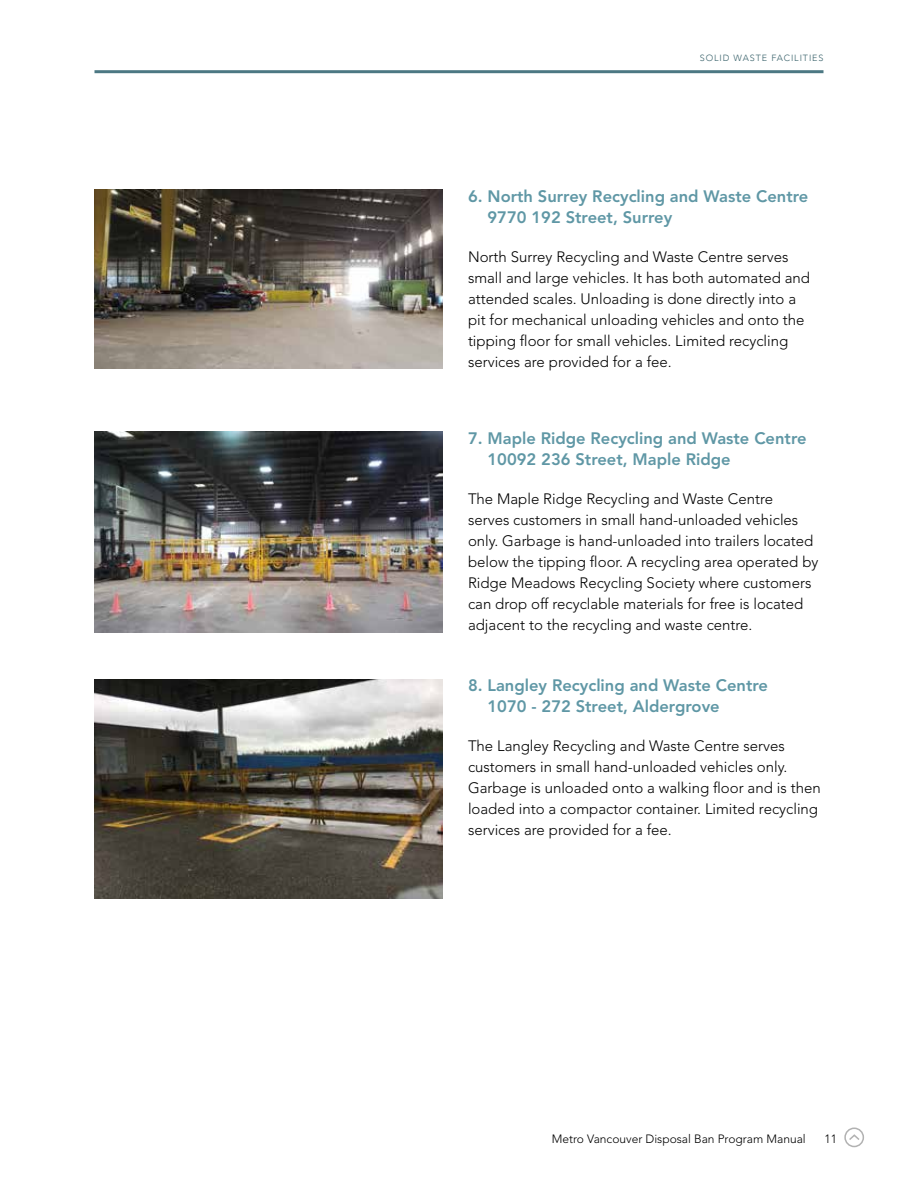
<style>
.page{position:relative;width:918px;height:1188px;background:#fff}
.page>*{position:absolute;margin:0;border:0;box-sizing:border-box;transform-origin:0 0}
.t1{font:800 16.5px/21px "Avenir LT Std";color:#5f97a5}
.t2{font:300 15px/21px "Avenir LT Std";color:#000}
.t3{font:300 12px "Avenir LT Std";color:#000}
.t4{font:300 9px "Avenir";letter-spacing:.1em;color:#38616a}
</style>
<div class="page">
<hr style="left:94px;top:70px;width:730px;height:3px;background:#4c7883">
<img style="left:94px;top:190px;width:348px;height:179px">
<img style="left:94px;top:431px;width:348px;height:201px">
<img style="left:94px;top:679px;width:348px;height:220px">
<div style="left:844px;top:1128px;width:20px;height:19px;border:2px solid #b2b2b2;border-radius:50%"></div>
<svg style="left:847px;top:1133px;width:14px;height:9px"></svg>
<p class="t4" style="left:700px;top:52px;width:125px">SOLI D WASTE FACI LITI ES</p>
<p class="t1" style="left:488px;top:186px;width:322px;text-indent:-20px">6. North Surrey Recycling and Waste Centre<br>9770 192 Street, Surrey</p>
<p class="t2" style="left:468px;top:247px;width:344px">North Surrey Recycling and Waste Centre serves small and large vehicles. It has both automated and attended scales. Unloading is done directly into a pit for mechanical unloading vehicles and onto the tipping floor for small vehicles. Limited recycling services are provided for a fee.</p>
<p class="t1" style="left:488px;top:428px;width:321px;text-indent:-20px">7. Maple Ridge Recycling and Waste Centre<br>10092 236 Street, Maple Ridge</p>
<p class="t2" style="left:468px;top:489px;width:352px">The Maple Ridge Recycling and Waste Centre<br>serves customers in small hand-unloaded vehicles only. Garbage is hand-unloaded into trailers located below the tipping floor. A recycling area operated by Ridge Meadows Recycling Society where customers can drop off recyclable materials for free is located adjacent to the recycling and waste centre.</p>
<p class="t1" style="left:488px;top:675px;width:282px;text-indent:-20px">8. Langley Recycling and Waste Centre<br>1070 - 272 Street, Aldergrove</p>
<p class="t2" style="left:468px;top:736px;width:354px">The Langley Recycling and Waste Centre serves customers in small hand-unloaded vehicles only.<br>Garbage is unloaded onto a walking floor and is then loaded into a compactor container. Limited recycling services are provided for a fee.</p>
<p class="t3" style="left:552px;top:1132px;width:255px">Metro Vancouver Disposal Ban Program Manual</p>
<p class="t3" style="left:825px;top:1132px;width:14px">11</p>
</div>
